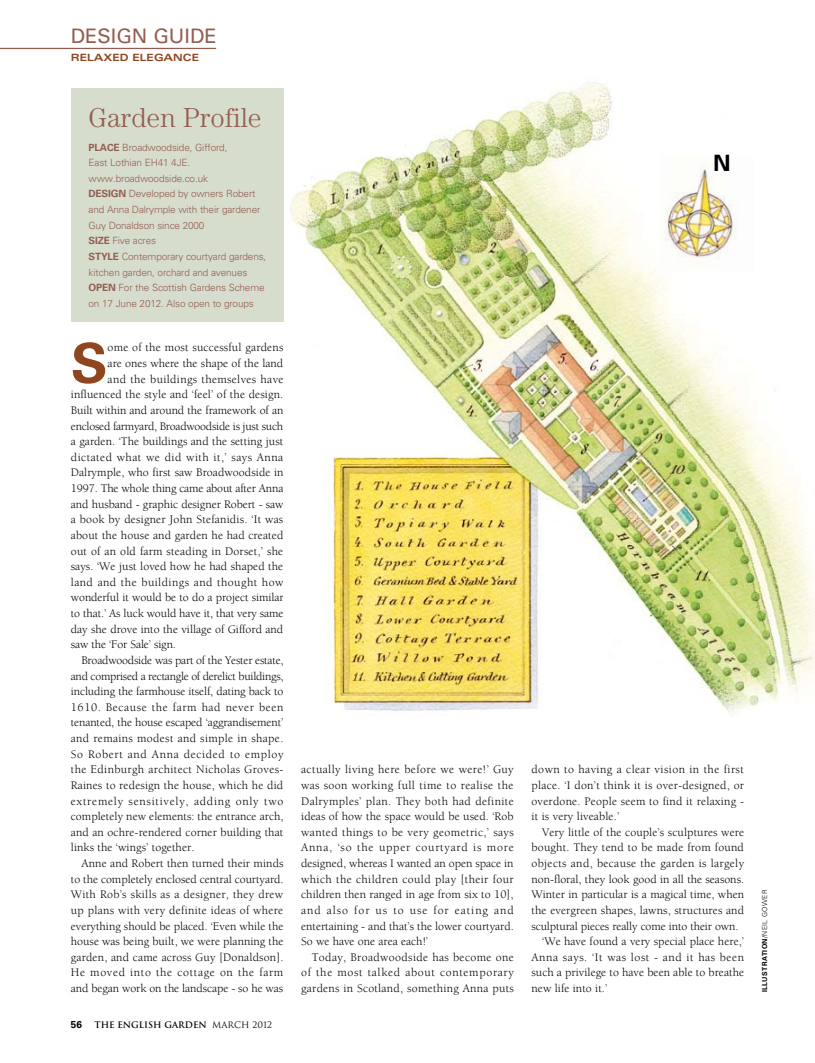
<style>
.page{position:relative;width:815px;height:1063px;background:#fff}
.page>*{position:absolute;margin:0;border:0;box-sizing:border-box;transform-origin:0 0}
.t1{font:700 55.12px "Univers";color:#8f451e}
.t2{font:300 27.5px "Century";color:#935e52}
.t3{font:700 22.5px "Univers";color:#000}
.t4{font:20px "Univers";color:#935e52}
.t5{font:11.88px/15.6px "Berkeley";letter-spacing:.005em;color:#000;text-align:justify}
.t6{font:11.88px "Berkeley";letter-spacing:.025em;color:#000}
.t7{font:11.88px "Berkeley";letter-spacing:-.02em;color:#000}
.t8{font:11.88px "Berkeley";letter-spacing:.05em;color:#000}
.t9{font:11.88px "Berkeley";letter-spacing:-.025em;color:#000}
.t10{font:11.88px "Berkeley";letter-spacing:-.015em;color:#000}
.t11{font:11.88px "Berkeley";letter-spacing:.03em;color:#000}
.t12{font:11.88px "Berkeley";letter-spacing:.06em;color:#000}
.t13{font:11.88px "Berkeley";letter-spacing:.04em;color:#000}
.t14{font:11.88px "Berkeley";letter-spacing:.035em;color:#000}
.t15{font:11.88px "Berkeley";letter-spacing:.045em;color:#000}
.t16{font:11.88px "Berkeley";letter-spacing:.055em;color:#000}
.t17{font:300 10px/15.6px "Univers";letter-spacing:-.015em;color:#935e52}
.t18{font:700 expanded 10px "Univers";color:#8f451e}
.t19{font:700 8.75px "Trajan";color:#000}
.t20{font:700 6.88px "Univers";color:#000}
.s1{font-weight:700}
.s2{font-family:"Univers";font-size:10px}
.s3{font-weight:400}
.s4{font-weight:300}
</style>
<div class="page">
<img style="left:283px;top:82px;width:532px;height:631px">
<div style="left:71px;top:89px;width:212px;height:233px;background:#d7ddcd"></div>
<hr style="left:0;top:48px;width:216px;height:1px;background:#935e52">
<img style="left:659px;top:154px;width:95px;height:116px">
<h3 class="t4" style="left:71px;top:24px;width:147px">DESIGN GUIDE</h3>
<p class="t18" style="left:71px;top:52px;width:130px">RELAXED ELEGANCE</p>
<h2 class="t2" style="left:89px;top:102px;width:175px">Garden Profile</h2>
<p class="t17" style="left:89px;top:139px;width:179px"><span class="s1">PLACE</span> Broadwoodside, Gifford,<br>East Lothian EH41 4JE. www.broadwoodside.co.uk<br><span class="s1">DESIGN</span> Developed by owners Robert and Anna Dalrymple with their gardener<br>Guy Donaldson since 2000<br><span class="s1">SIZE</span> Five acres<br><span class="s1">STYLE</span> Contemporary courtyard gardens, kitchen garden, orchard and avenues<br><span class="s1">OPEN</span> For the Scottish Gardens Scheme on 17 June 2012. Also open to groups</p>
<h1 class="t1" style="left:71px;top:331px;width:38px">S</h1>
<p class="t5" style="left:108px;top:340px;width:177px">ome of the most successful gardens</p>
<p class="t5" style="left:108px;top:356px;width:177px">are ones where the shape of the land</p>
<p class="t6" style="left:108px;top:373px;width:177px">and the buildings themselves have</p>
<p class="t5" style="left:71px;top:387px;width:214px">influenced the style and ‘feel’ of the design.</p>
<p class="t5" style="left:71px;top:403px;width:214px">Built within and around the framework of an</p>
<p class="t7" style="left:71px;top:420px;width:214px">enclosed farmyard, Broadwoodside is just such</p>
<p class="t5" style="left:71px;top:434px;width:214px">a garden. ‘The buildings and the setting just</p>
<p class="t13" style="left:71px;top:451px;width:214px">dictated what we did with it,’ says Anna</p>
<p class="t5" style="left:71px;top:465px;width:214px">Dalrymple, who first saw Broadwoodside in</p>
<p class="t10" style="left:71px;top:482px;width:214px">1997. The whole thing came about after Anna</p>
<p class="t5" style="left:71px;top:496px;width:214px">and husband - graphic designer Robert - saw</p>
<p class="t5" style="left:71px;top:512px;width:214px">a book by designer John Stefanidis. ‘It was</p>
<p class="t5" style="left:71px;top:528px;width:214px">about the house and garden he had created</p>
<p class="t5" style="left:71px;top:543px;width:214px">out of an old farm steading in Dorset,’ she</p>
<p class="t5" style="left:71px;top:559px;width:214px">says. ‘We just loved how he had shaped the</p>
<p class="t14" style="left:71px;top:576px;width:214px">land and the buildings and thought how</p>
<p class="t5" style="left:71px;top:590px;width:214px">wonderful it would be to do a project similar</p>
<p class="t5" style="left:71px;top:606px;width:214px">to that.’ As luck would have it, that very same</p>
<p class="t5" style="left:71px;top:621px;width:214px">day she drove into the village of Gifford and</p>
<p class="t5" style="left:71px;top:637px;width:107px">saw the ‘For Sale’ sign.</p>
<p class="t7" style="left:81px;top:654px;width:204px">Broadwoodside was part of the Yester estate,</p>
<p class="t9" style="left:71px;top:670px;width:214px">and comprised a rectangle of derelict buildings,</p>
<p class="t5" style="left:71px;top:684px;width:214px">including the farmhouse itself, dating back to</p>
<p class="t8" style="left:71px;top:701px;width:214px">1610. Because the farm had never been</p>
<p class="t5" style="left:71px;top:715px;width:214px">tenanted, the house escaped ‘aggrandisement’</p>
<p class="t6" style="left:71px;top:732px;width:214px">and remains modest and simple in shape.</p>
<p class="t8" style="left:71px;top:748px;width:214px">So Robert and Anna decided to employ</p>
<p class="t11" style="left:71px;top:763px;width:214px">the Edinburgh architect Nicholas Groves-</p>
<p class="t5" style="left:71px;top:778px;width:214px">Raines to redesign the house, which he did</p>
<p class="t12" style="left:71px;top:795px;width:214px">extremely sensitively, adding only two</p>
<p class="t5" style="left:71px;top:809px;width:214px">completely new elements: the entrance arch,</p>
<p class="t5" style="left:71px;top:825px;width:214px">and an ochre-rendered corner building that</p>
<p class="t5" style="left:71px;top:840px;width:125px">links the ‘wings’ together.</p>
<p class="t5" style="left:81px;top:856px;width:203px">Anne and Robert then turned their minds</p>
<p class="t5" style="left:71px;top:871px;width:214px">to the completely enclosed central courtyard.</p>
<p class="t6" style="left:71px;top:888px;width:214px">With Rob’s skills as a designer, they drew</p>
<p class="t5" style="left:71px;top:903px;width:214px">up plans with very definite ideas of where</p>
<p class="t5" style="left:71px;top:918px;width:214px">everything should be placed. ‘Even while the</p>
<p class="t5" style="left:71px;top:934px;width:214px">house was being built, we were planning the</p>
<p class="t5" style="left:71px;top:950px;width:214px">garden, and came across Guy [Donaldson].</p>
<p class="t16" style="left:71px;top:966px;width:214px">He moved into the cottage on the farm</p>
<p class="t5" style="left:71px;top:981px;width:214px">and began work on the landscape - so he was</p>
<p class="t19" style="left:71px;top:1019px;width:203px"><span class="s2">56</span> THE ENGLISH GARDEN <span class="s3">MARCH 2012</span></p>
<p class="t5" style="left:301px;top:762px;width:214px">actually living here before we were!’ Guy was soon working full time to realise the Dalrymples’ plan. They both had definite ideas of how the space would be used. ‘Rob wanted things to be very geometric,’ says Anna, ‘so the upper courtyard is more designed, whereas I wanted an open space in which the children could play [their four children then ranged in age from six to 10], and also for us to use for eating and entertaining - and that’s the lower courtyard.<br>So we have one area each!’</p>
<p class="t5" style="left:301px;top:950px;width:214px;text-indent:11px">Today, Broadwoodside has become one of the most talked about contemporary gardens in Scotland, something Anna puts</p>
<h3 class="t3" style="left:713px;top:150px;width:19px">N</h3>
<p class="t5" style="left:531px;top:762px;width:214px">down to having a clear vision in the first place. ‘I don’t think it is over-designed, or overdone. People seem to find it relaxing - it is very liveable.’</p>
<p class="t5" style="left:542px;top:825px;width:204px">Very little of the couple’s sculptures were</p>
<p class="t5" style="left:531px;top:840px;width:214px">bought. They tend to be made from found</p>
<p class="t6" style="left:531px;top:857px;width:214px">objects and, because the garden is largely</p>
<p class="t5" style="left:531px;top:871px;width:214px">non-floral, they look good in all the seasons.</p>
<p class="t5" style="left:531px;top:887px;width:214px">Winter in particular is a magical time, when</p>
<p class="t5" style="left:531px;top:903px;width:214px">the evergreen shapes, lawns, structures and</p>
<p class="t5" style="left:531px;top:918px;width:208px">sculptural pieces really come into their own.</p>
<p class="t5" style="left:542px;top:934px;width:204px">‘We have found a very special place here,’</p>
<p class="t15" style="left:531px;top:951px;width:214px">Anna says. ‘It was lost - and it has been</p>
<p class="t5" style="left:531px;top:965px;width:214px">such a privilege to have been able to breathe</p>
<p class="t5" style="left:531px;top:981px;width:77px">new life into it.’</p>
<p class="t20" style="left:761px;top:992px;width:103px;rotate:-90deg">illustration<span class="s4">/neil gower</span></p>
</div>
